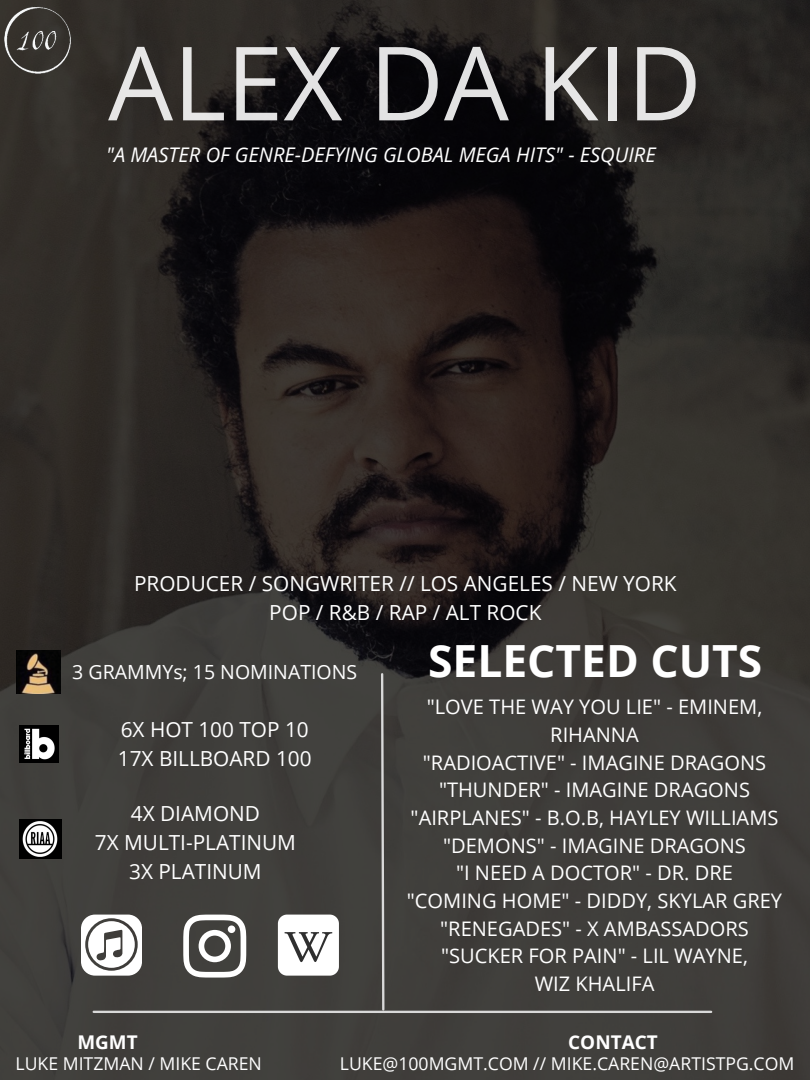
<style>
.page{position:relative;width:810px;height:1080px;background:#fff}
.page>*{position:absolute;margin:0;border:0;box-sizing:border-box;transform-origin:0 0}
.t1{font:102.56px "Open Sans";color:#fff}
.t2{font:700 44.38px "Open Sans";color:#fff}
.t3{font:20.81px/29.1px "Open Sans";color:#fff;text-align:center}
.t4{font:italic 20.19px "Open Sans";color:#fff}
.t5{font:20.06px/27.6px "Open Sans";color:#fff;text-align:center}
.t6{font:19.56px "Open Sans";color:#fff}
.t7{font:700 18.94px "Open Sans";color:#fff}
.t8{font:17.69px "Open Sans";color:#fff}
</style>
<div class="page">
<img style="left:0;top:0;width:810px;height:1080px">
<hr style="left:94px;top:1011px;width:617px;height:2px;background:#d9d9d9">
<svg style="left:81px;top:915px;width:61px;height:61px"></svg>
<svg style="left:278px;top:915px;width:61px;height:61px"></svg>
<img style="left:19px;top:725px;width:39px;height:37px">
<svg style="left:380px;top:672px;width:6px;height:339px;background:#7a7977"></svg>
<img style="left:16px;top:650px;width:45px;height:44px">
<img style="left:19px;top:819px;width:43px;height:40px">
<svg style="left:183px;top:915px;width:63px;height:62px"></svg>
<div style="left:228px;top:925px;width:7px;height:8px;background:#fff;border-radius:50%"></div>
<img style="left:3px;top:0;width:73px;height:81px">
<h1 class="t1" style="left:108px;top:11px;width:595px">ALEX DA KID</h1>
<p class="t4" style="left:106px;top:140px;width:551px">"A MASTER OF GENRE-DEFYING GLOBAL MEGA HITS" - ESQUIRE</p>
<h4 class="t3" style="left:134px;top:569px;width:544px">PRODUCER / SONGWRITER // LOS ANGELES / NEW YORK<br>POP / R&amp;B / RAP / ALT ROCK</h4>
<h4 class="t6" style="left:72px;top:658px;width:287px">3 GRAMMYs; 15 NOMINATIONS</h4>
<h4 class="t3" style="left:118px;top:715px;width:195px;text-align:left">6X HOT 100 TOP 10<br>17X BILLBOARD 100</h4>
<h1 class="t3" style="left:95px;top:798px;width:203px">4X DIAMOND<br>7X MULTI-PLATINUM<br>3X PLATINUM</h1>
<h4 class="t2" style="left:428px;top:630px;width:336px">SELECTED CUTS</h4>
<h5 class="t5" style="left:407px;top:693px;width:377px">"LOVE THE WAY YOU LIE" - EMINEM,<br>RIHANNA<br>"RADIOACTIVE" - IMAGINE DRAGONS "THUNDER" - IMAGINE DRAGONS "AIRPLANES" - B.O.B, HAYLEY WILLIAMS "DEMONS" - IMAGINE DRAGONS<br>"I NEED A DOCTOR" - DR. DRE<br>"COMING HOME" - DIDDY, SKYLAR GREY "RENEGADES" - X AMBASSADORS "SUCKER FOR PAIN" - LIL WAYNE,<br>WIZ KHALIFA</h5>
<p class="t7" style="left:77px;top:1029px;width:62px">MGMT</p>
<h4 class="t7" style="left:568px;top:1029px;width:91px">CONTACT</h4>
<p class="t8" style="left:16px;top:1051px;width:248px">LUKE MITZMAN / MIKE CAREN</p>
<p class="t8" style="left:340px;top:1051px;width:456px">LUKE@100MGMT.COM // MIKE.CAREN@ARTISTPG.COM</p>
</div>
